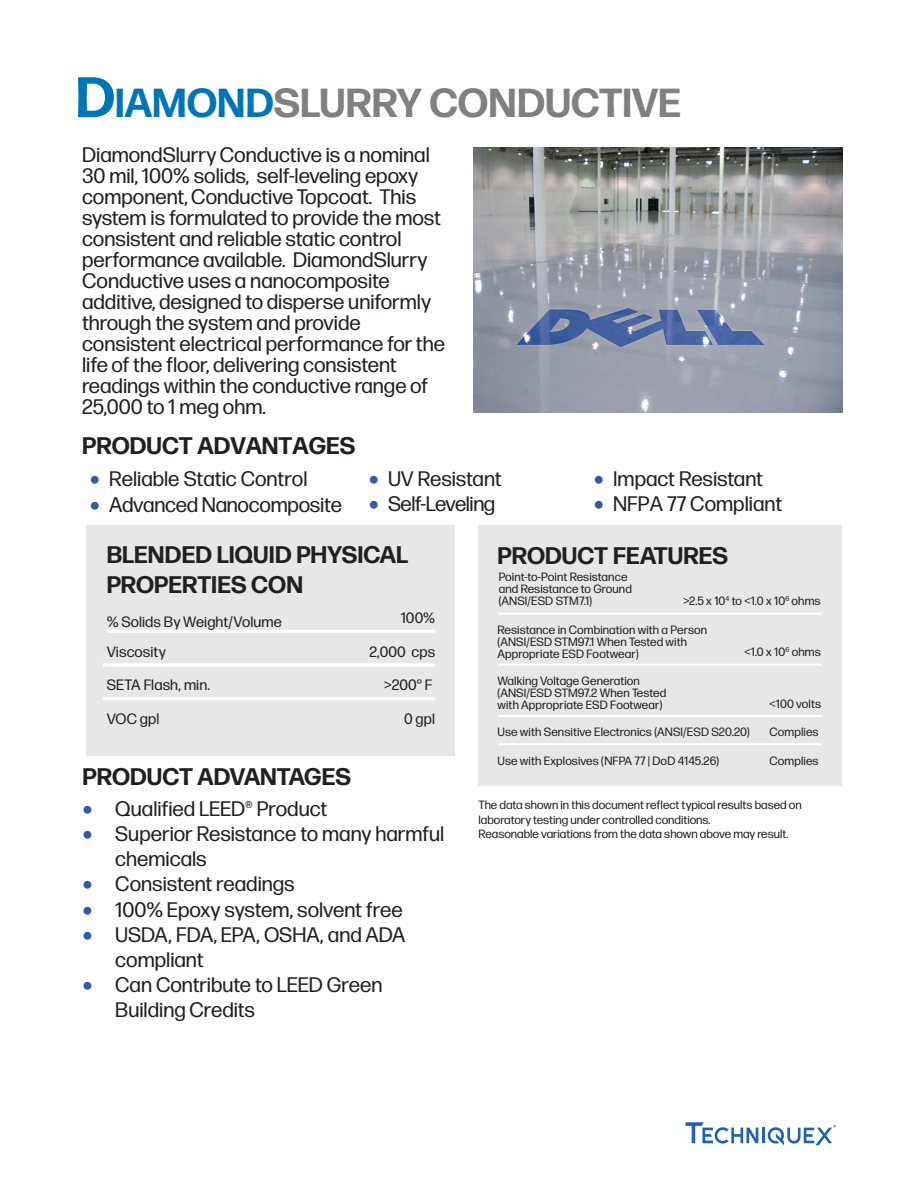
<style>
.page{position:relative;width:918px;height:1188px;background:#fff}
.page>*{position:absolute;margin:0;border:0;box-sizing:border-box;transform-origin:0 0}
.t1{font:700 40.5px "Forma DJR Text";color:#818080}
.t2{font:700 24px/30.2px "Forma DJR Text";color:#231f20}
.t3{font:21px/21px "Forma DJR Text";color:#231f20}
.t4{font:21px "Forma DJR Text";letter-spacing:-.02em;color:#231f20}
.t5{font:15px "Forma DJR Text";letter-spacing:.01em;color:#231f20}
.t6{font:12px/12px "Forma DJR Text";letter-spacing:.01em;color:#231f20}
.s1{font-size:57px;color:#0075b5}
.s2{color:#0075b5}
.s3{font-family:"Lato";color:#2e5ca7}
</style>
<div class="page">
<img style="left:474px;top:147px;width:368px;height:265px">
<svg style="left:685px;top:1122px;width:151px;height:23px"></svg>
<div style="left:86px;top:525px;width:369px;height:231px;background:#e6e7e9"></div>
<hr style="left:107px;top:630px;width:328px;height:3px;background:#fff">
<hr style="left:107px;top:663px;width:328px;height:3px;background:#fff">
<hr style="left:107px;top:697px;width:328px;height:3px;background:#fff">
<hr style="left:103px;top:663px;width:329px;height:3px;background:#fff">
<hr style="left:103px;top:697px;width:329px;height:3px;background:#fff">
<div style="left:478px;top:525px;width:364px;height:261px;background:#e6e7e9"></div>
<hr style="left:499px;top:613px;width:323px;height:2px;background:#fff">
<hr style="left:499px;top:715px;width:323px;height:2px;background:#fff">
<hr style="left:499px;top:743px;width:323px;height:2px;background:#fff">
<hr style="left:499px;top:664px;width:323px;height:2px;background:#fff">
<h1 class="t1" style="left:76px;top:87px;width:607px"><span class="s1">D</span><span class="s2">IAMOND</span>SLURRY CONDUCTIVE</h1>
<p class="t3" style="left:82px;top:146px;width:364px">DiamondSlurry Conductive is a nominal 30 mil, 100% solids, self-leveling epoxy component, Conductive Topcoat. This system is formulated to provide the most consistent and reliable static control performance available. DiamondSlurry Conductive uses a nanocomposite additive, designed to disperse uniformly through the system and provide consistent electrical performance for the life of the floor, delivering consistent readings within the conductive range of 25,000 to 1 meg ohm.</p>
<p class="t2" style="left:82px;top:433px;width:275px">PRODUCT ADVANTAGES</p>
<p class="t3" style="left:89px;top:471px;width:220px"><span class="s3">•</span> Reliable Static Control</p>
<p class="t3" style="left:89px;top:496px;width:255px"><span class="s3">•</span> Advanced Nanocomposite</p>
<p class="t3" style="left:368px;top:470px;width:135px"><span class="s3">•</span> UV Resistant</p>
<p class="t4" style="left:368px;top:495px;width:129px"><span class="s3">•</span> Self-Leveling</p>
<p class="t3" style="left:593px;top:470px;width:172px"><span class="s3">•</span> Impact Resistant</p>
<p class="t3" style="left:593px;top:495px;width:191px"><span class="s3">•</span> NFPA 77 Compliant</p>
<p class="t2" style="left:107px;top:542px;width:303px">BLENDED LIQUID PHYSICAL<br>PROPERTIES CON</p>
<p class="t5" style="left:107px;top:616px;width:177px">% Solids By Weight/Volume</p>
<p class="t5" style="left:401px;top:612px;width:36px">100%</p>
<p class="t5" style="left:107px;top:645px;width:61px">Viscosity</p>
<p class="t5" style="left:370px;top:645px;width:67px">2,000 cps</p>
<p class="t5" style="left:107px;top:679px;width:105px">SETA Flash, min.</p>
<p class="t5" style="left:384px;top:679px;width:50px">&gt;200° F</p>
<p class="t5" style="left:107px;top:713px;width:54px">VOC gpl</p>
<p class="t5" style="left:404px;top:713px;width:32px">0 gpl</p>
<p class="t2" style="left:83px;top:764px;width:270px">PRODUCT ADVANTAGES</p>
<p class="t3" style="left:82px;top:800px;width:247px"><span class="s3">•</span> Qualified LEED® Product</p>
<p class="t3" style="left:115px;top:823px;width:331px;line-height:25.2px;text-indent:-34px"><span class="s3">•</span> Superior Resistance to many harmful chemicals</p>
<p class="t3" style="left:82px;top:876px;width:215px"><span class="s3">•</span> Consistent readings</p>
<p class="t3" style="left:82px;top:901px;width:323px"><span class="s3">•</span> 100% Epoxy system, solvent free</p>
<p class="t3" style="left:115px;top:924px;width:292px;line-height:25.2px;text-indent:-34px"><span class="s3">•</span> USDA, FDA, EPA, OSHA, and ADA compliant</p>
<p class="t3" style="left:115px;top:974px;width:269px;line-height:25.2px;text-indent:-34px"><span class="s3">•</span> Can Contribute to LEED Green<br>Building Credits</p>
<p class="t2" style="left:498px;top:543px;width:232px">PRODUCT FEATURES</p>
<p class="t6" style="left:499px;top:572px;width:135px">Point-to-Point Resistance and Resistance to Ground (ANSI/ESD STM7.1)</p>
<p class="t6" style="left:684px;top:596px;width:139px">&gt;2.5 x 10<sup>4</sup> to &lt;1.0 x 10<sup>6</sup> ohms</p>
<p class="t6" style="left:498px;top:625px;width:211px">Resistance in Combination with a Person (ANSI/ESD STM97.1 When Tested with<br>Appropriate ESD Footwear)</p>
<p class="t6" style="left:745px;top:647px;width:78px">&lt;1.0 x 10<sup>6</sup> ohms</p>
<p class="t6" style="left:498px;top:676px;width:170px">Walking Voltage Generation (ANSI/ESD STM97.2 When Tested with Appropriate ESD Footwear)</p>
<p class="t6" style="left:498px;top:727px;width:254px">Use with Sensitive Electronics (ANSI/ESD S20.20)</p>
<p class="t6" style="left:498px;top:756px;width:223px">Use with Explosives (NFPA 77 | DoD 4145.26)</p>
<p class="t6" style="left:770px;top:699px;width:53px">&lt;100 volts</p>
<p class="t6" style="left:770px;top:727px;width:51px">Complies</p>
<p class="t6" style="left:770px;top:756px;width:51px">Complies</p>
<p class="t6" style="left:478px;top:799px;width:325px;line-height:14.4px">The data shown in this document reflect typical results based on laboratory testing under controlled conditions.<br>Reasonable variations from the data shown above may result.</p>
</div>
